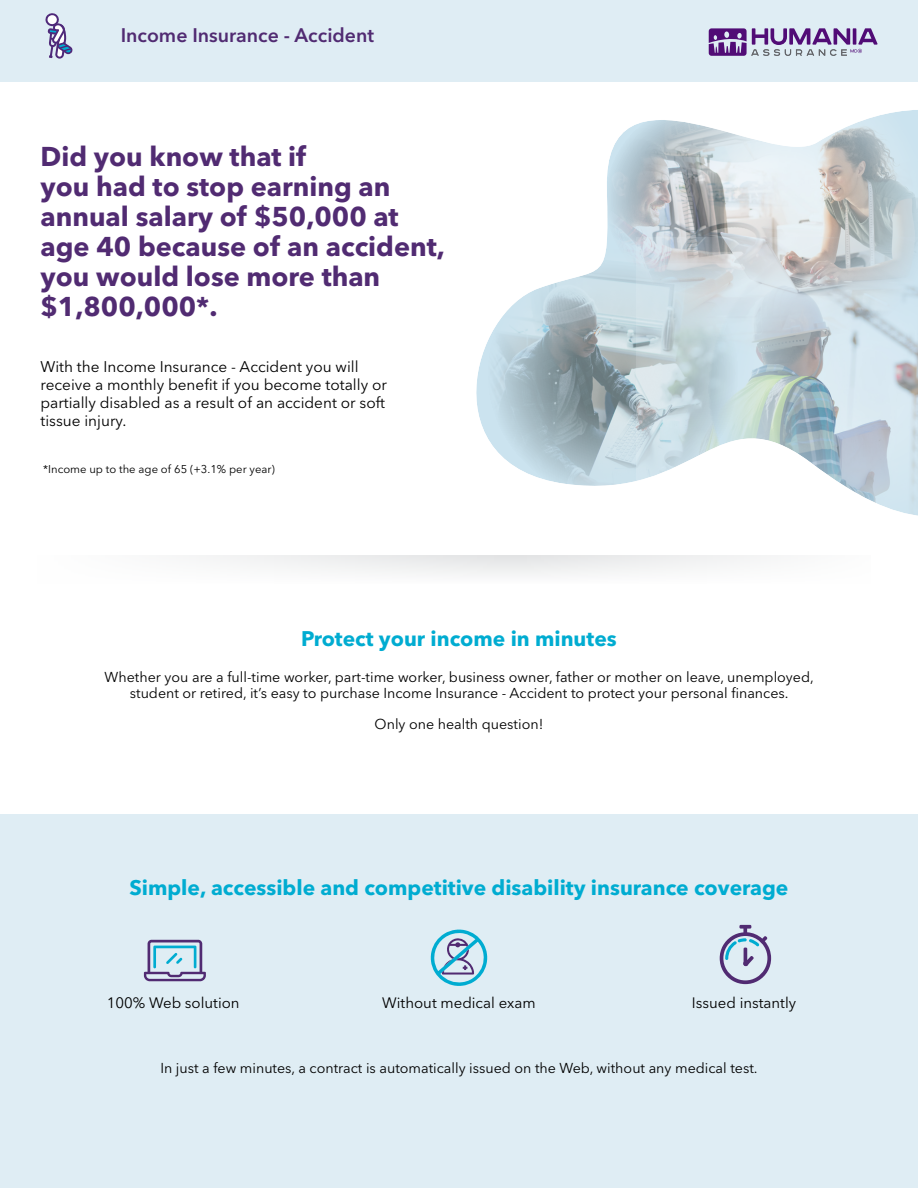
<style>
.page{position:relative;width:918px;height:1188px;background:#fff}
.page>*{position:absolute;margin:0;border:0;box-sizing:border-box;transform-origin:0 0}
.t1{font:700 27px/30px "Avenir Next LT Pro";color:#512b72}
.t2{font:700 21px "Avenir Next LT Pro";color:#00acd1}
.t3{font:600 19.5px "Avenir Next LT Pro";color:#512b72}
.t4{font:15.3px/18px "Avenir Next LT Pro";color:#000}
.t5{font:15px "Avenir Next LT Pro";color:#000}
.t6{font:14.25px/15.8px "Avenir Next LT Pro";color:#000;text-align:center}
.t7{font:11.25px "Avenir Next LT Pro";color:#000}
</style>
<div class="page">
<svg style="left:0;top:81px;width:918px;height:435px"></svg>
<div style="left:0;top:0;width:918px;height:81px;background:#dfedf4"></div>
<div style="left:0;top:814px;width:918px;height:374px;background:#dfedf4"></div>
<svg style="left:144px;top:940px;width:62px;height:41px"></svg>
<svg style="left:720px;top:925px;width:51px;height:59px"></svg>
<svg style="left:431px;top:930px;width:56px;height:56px"></svg>
<svg style="left:709px;top:28px;width:169px;height:28px"></svg>
<svg style="left:45px;top:13px;width:28px;height:46px"></svg>
<p class="t3" style="left:121px;top:23px;width:255px">Income Insurance - Accident</p>
<p class="t1" style="left:40px;top:141px;width:406px">Did you know that if<br>you had to stop earning an annual salary of $50,000 at age 40 because of an accident, you would lose more than $1,800,000*.</p>
<p class="t4" style="left:40px;top:358px;width:348px">With the Income Insurance - Accident you will receive a monthly benefit if you become totally or partially disabled as a result of an accident or soft tissue injury.</p>
<p class="t7" style="left:43px;top:462px;width:233px">*Income up to the age of 65 (+3.1% per year)</p>
<p class="t2" style="left:301px;top:626px;width:317px">Protect your income in minutes</p>
<p class="t6" style="left:105px;top:669px;width:711px">Whether you are a full-time worker, part-time worker, business owner, father or mother on leave, unemployed, student or retired, it’s easy to purchase Income Insurance - Accident to protect your personal finances.</p>
<p class="t6" style="left:375px;top:716px;width:170px">Only one health question!</p>
<p class="t2" style="left:130px;top:875px;width:660px">Simple, accessible and competitive disability insurance coverage</p>
<p class="t5" style="left:107px;top:994px;width:134px">100% Web solution</p>
<p class="t5" style="left:382px;top:994px;width:155px">Without medical exam</p>
<p class="t5" style="left:692px;top:994px;width:106px">Issued instantly</p>
<p class="t6" style="left:160px;top:1060px;width:599px">In just a few minutes, a contract is automatically issued on the Web, without any medical test.</p>
</div>
